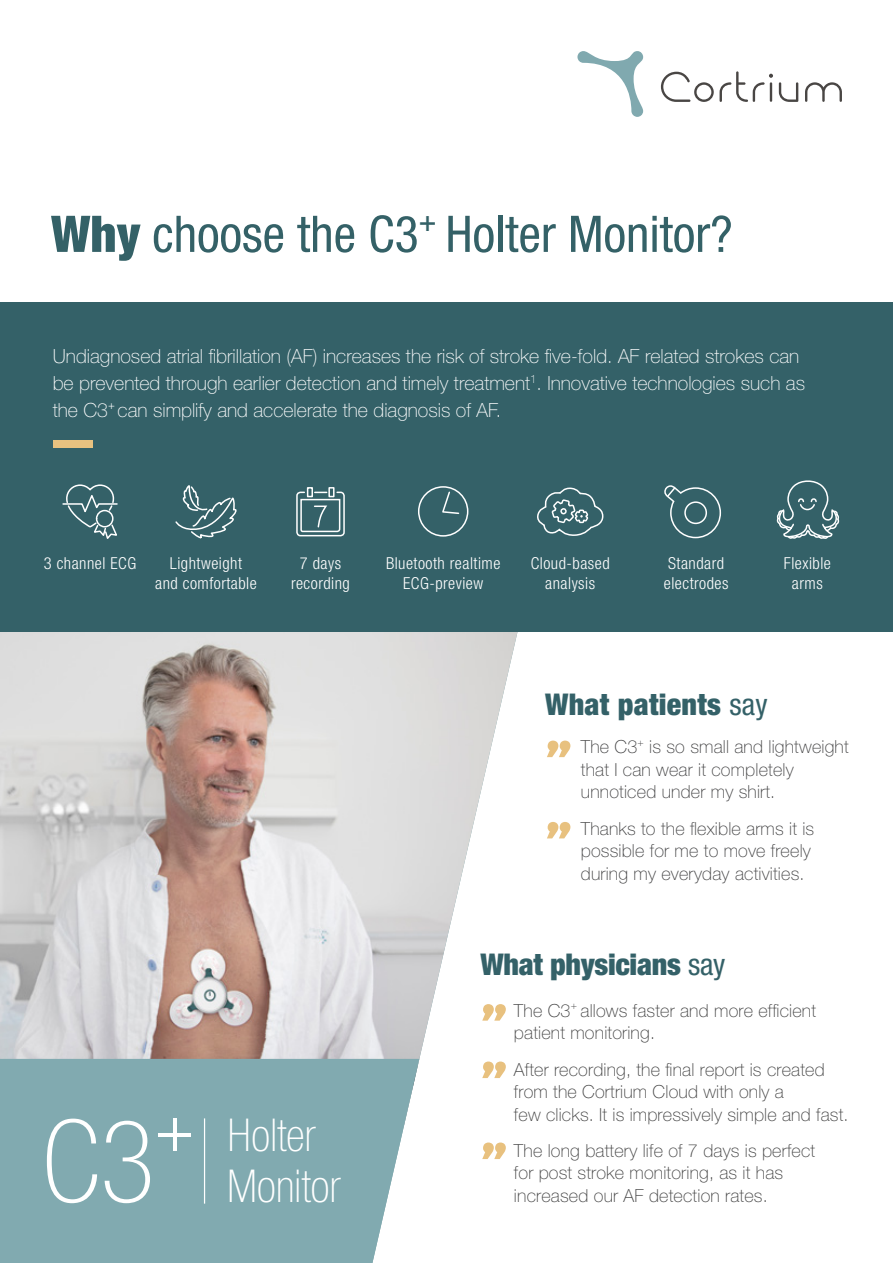
<style>
.page{position:relative;width:893px;height:1263px;background:#fff}
.page>*{position:absolute;margin:0;border:0;box-sizing:border-box;transform-origin:0 0}
.t1{font:100 condensed 114.6px "Helvetica Neue LT Std";color:#fff}
.t2{font:700 65.1px/81.3px "Montserrat";color:#e8c17f}
.t3{font:condensed 50.55px "Helvetica Neue LT Std";color:#346167}
.t4{font:100 condensed 45.3px/51px "Helvetica Neue LT Std";color:#fff}
.t5{font:900 condensed 30px "Helvetica Neue LT Std";letter-spacing:-.01em;color:#346168}
.t6{font:900 condensed 30px "Helvetica Neue LT Std";letter-spacing:.01em;color:#346168}
.t7{font:100 19.5px/27px "Helvetica Neue LT Std";color:#fff}
.t8{font:100 18px/22.5px "Helvetica Neue LT Std";letter-spacing:.01em;color:#3f3f3f}
.t9{font:100 18px/22.5px "Helvetica Neue LT Std";letter-spacing:.01em;color:#3f3f40}
.t10{font:300 condensed 16.5px/19.8px "Helvetica Neue LT Std";letter-spacing:.03em;color:#fff;text-align:center}
.s1{font-weight:900}
.s2{font-weight:400}
</style>
<div class="page">
<img style="left:0;top:632px;width:518px;height:428px">
<div style="left:0;top:1059px;width:419px;height:204px;background:#81aab0"></div>
<svg style="left:779px;top:82px;width:19px;height:20px"></svg>
<svg style="left:805px;top:82px;width:37px;height:20px"></svg>
<svg style="left:661px;top:71px;width:112px;height:31px"></svg>
<svg style="left:577px;top:51px;width:66px;height:66px"></svg>
<hr style="left:204px;top:1118px;width:1px;height:85px;background:#fff">
<hr style="left:173px;top:1118px;width:3px;height:32px;background:#fff">
<hr style="left:158px;top:1133px;width:33px;height:3px;background:#fff">
<div style="left:0;top:303px;width:893px;height:329px;background:#346168"></div>
<div style="left:53px;top:440px;width:40px;height:7px;background:#e8c280"></div>
<svg style="left:537px;top:487px;width:67px;height:49px"></svg>
<div style="left:296px;top:492px;width:49px;height:44px;border:2px solid #fff;border-radius:4px"></div>
<svg style="left:300px;top:487px;width:41px;height:46px"></svg>
<svg style="left:62px;top:484px;width:56px;height:55px"></svg>
<svg style="left:175px;top:485px;width:62px;height:54px"></svg>
<svg style="left:418px;top:486px;width:51px;height:51px"></svg>
<svg style="left:664px;top:485px;width:58px;height:54px"></svg>
<svg style="left:776px;top:480px;width:64px;height:59px"></svg>
<h3 class="t3" style="left:51px;top:205px;width:683px"><span class="s1">Why</span> choose the C3<sup>+</sup> Holter Monitor?</h3>
<p class="t7" style="left:53px;top:342px;width:754px">Undiagnosed atrial fibrillation (AF) increases the risk of stroke five-fold. AF related strokes can be prevented through earlier detection and timely treatment<sup>1</sup>. Innovative technologies such as the C3<sup>+</sup> can simplify and accelerate the diagnosis of AF.</p>
<p class="t10" style="left:44px;top:553px;width:94px">3 channel ECG</p>
<p class="t10" style="left:784px;top:553px;width:49px">Flexible arms</p>
<p class="t10" style="left:155px;top:553px;width:103px">Lightweight<br>and comfortable</p>
<p class="t10" style="left:664px;top:553px;width:66px;text-align:left">Standard electrodes</p>
<p class="t10" style="left:386px;top:553px;width:116px">Bluetooth realtime<br>ECG-preview</p>
<p class="t10" style="left:531px;top:553px;width:80px">Cloud-based analysis</p>
<p class="t10" style="left:291px;top:553px;width:60px">7 days recording</p>
<h1 class="t1" style="left:43px;top:1097px;width:114px">C3</h1>
<h3 class="t4" style="left:227px;top:1109px;width:115px">Holter<br>Monitor</h3>
<h3 class="t6" style="left:545px;top:685px;width:224px">What patients <span class="s2">say</span></h3>
<p class="t9" style="left:581px;top:735px;width:269px">The C3<sup>+</sup> is so small and lightweight that I can wear it completely unnoticed under my shirt.</p>
<p class="t9" style="left:581px;top:817px;width:235px">Thanks to the flexible arms it is possible for me to move freely during my everyday activities.</p>
<h2 class="t2" style="left:545px;top:723px;width:29px">” ”</h2>
<h3 class="t5" style="left:480px;top:946px;width:246px">What physicians <span class="s2">say</span></h3>
<h2 class="t2" style="left:480px;top:998px;width:29px;line-height:57.4px">” ”</h2>
<p class="t8" style="left:514px;top:999px;width:304px">The C3<sup>+</sup> allows faster and more efficient patient monitoring.</p>
<p class="t8" style="left:514px;top:1058px;width:336px">After recording, the final report is created from the Cortrium Cloud with only a<br>few clicks. It is impressively simple and fast.</p>
<p class="t8" style="left:514px;top:1139px;width:303px">The long battery life of 7 days is perfect for post stroke monitoring, as it has increased our AF detection rates.</p>
<h2 class="t2" style="left:480px;top:1125px;width:29px">”</h2>
</div>
